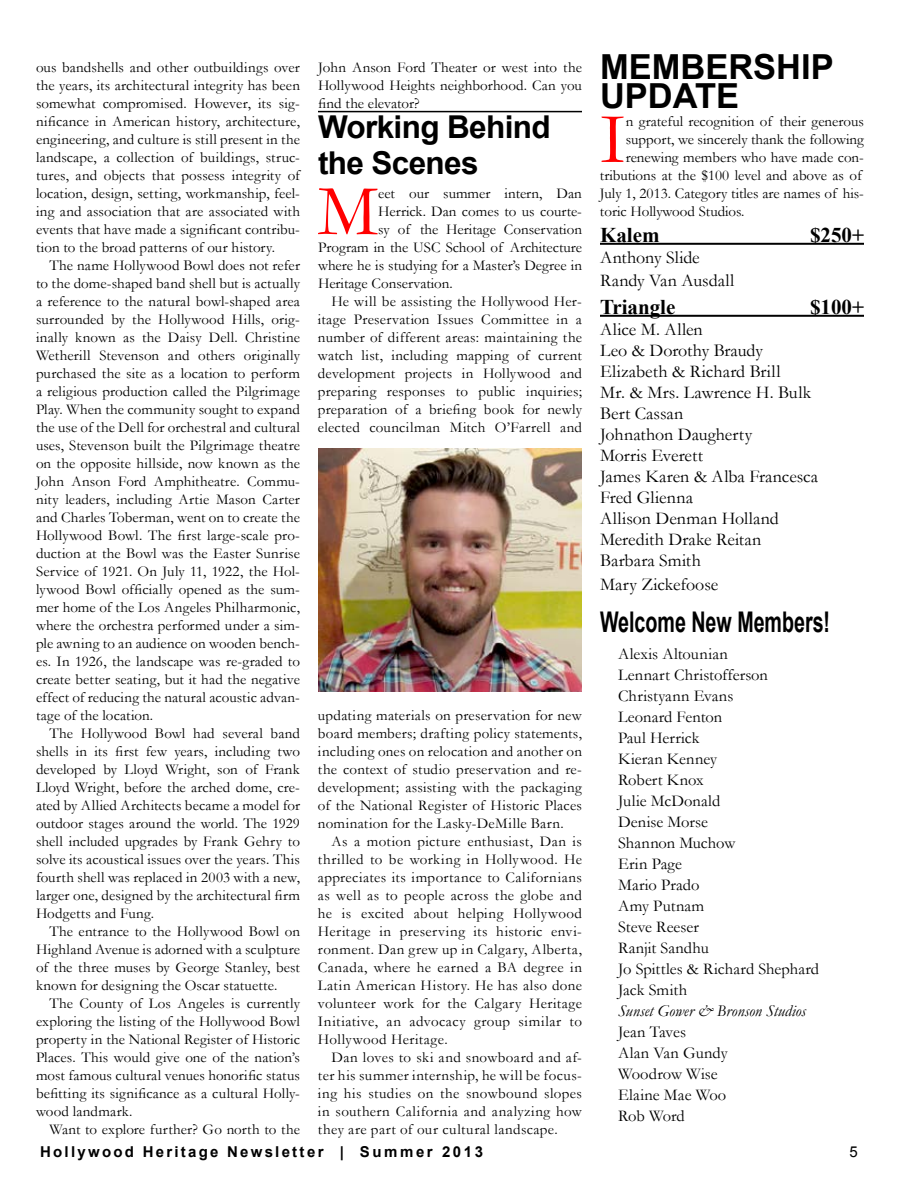
<style>
.page{position:relative;width:918px;height:1188px;background:#fff}
.page>*{position:absolute;margin:0;border:0;box-sizing:border-box;transform-origin:0 0}
.t1{font:72.75px "Garamond";color:#f00}
.t2{font:700 34.5px/28.5px "Arial";color:#000}
.t3{font:700 31.5px/36px "Arial";letter-spacing:-.02em;color:#000}
.t4{font:700 28.5px "Arial";color:#000;scale:.69 1}
.t5{font:700 21px "Times New Roman";color:#000}
.t6{font:18px/21px "Garamond";color:#000}
.t7{font:16.5px/21px "Garamond";letter-spacing:.005em;color:#000}
.t8{font:italic 16.5px "Garamond";color:#000}
.t9{font:15px/18px "Garamond";letter-spacing:.01em;color:#000;text-align:justify}
.t10{font:700 15px "Arial";letter-spacing:.15em;color:#000}
.t11{font:15px "Arial";color:#000}
</style>
<div class="page">
<img style="left:318px;top:448px;width:264px;height:243px">
<hr style="left:600px;top:243px;width:264px;height:2px;background:#000">
<hr style="left:600px;top:315px;width:264px;height:2px;background:#000">
<hr style="left:318px;top:111px;width:264px;height:1px;background:#000">
<p class="t9" style="left:36px;top:58px;width:266px">ous bandshells and other outbuildings over the years, its architectural integrity has been somewhat compromised. However, its sig&shy;nificance in American history, architecture, engineering, and culture is still present in the landscape, a collection of buildings, struc&shy;tures, and objects that possess integrity of location, design, setting, workmanship, feel&shy;ing and association that are associated with events that have made a significant contribu&shy;tion to the broad patterns of our history.</p>
<p class="t9" style="left:36px;top:256px;width:266px;text-indent:14px">The name Hollywood Bowl does not refer to the dome-shaped band shell but is actually a reference to the natural bowl-shaped area surrounded by the Hollywood Hills, orig&shy;inally known as the Daisy Dell. Christine Wetherill Stevenson and others originally purchased the site as a location to perform a religious production called the Pilgrimage Play. When the community sought to expand the use of the Dell for orchestral and cultural uses, Stevenson built the Pilgrimage theatre on the opposite hillside, now known as the John Anson Ford Amphitheatre. Commu&shy;nity leaders, including Artie Mason Carter and Charles Toberman, went on to create the Hollywood Bowl. The first large-scale pro&shy;duction at the Bowl was the Easter Sunrise Service of 1921. On July 11, 1922, the Hol&shy;lywood Bowl officially opened as the sum&shy;mer home of the Los Angeles Philharmonic, where the orchestra performed under a sim&shy;ple awning to an audience on wooden bench&shy;es. In 1926, the landscape was re-graded to create better seating, but it had the negative effect of reducing the natural acoustic advan&shy;tage of the location.</p>
<p class="t9" style="left:36px;top:724px;width:266px;text-indent:14px">The Hollywood Bowl had several band shells in its first few years, including two developed by Lloyd Wright, son of Frank Lloyd Wright, before the arched dome, cre&shy;ated by Allied Architects became a model for outdoor stages around the world. The 1929 shell included upgrades by Frank Gehry to solve its acoustical issues over the years. This fourth shell was replaced in 2003 with a new, larger one, designed by the architectural firm Hodgetts and Fung.</p>
<p class="t9" style="left:36px;top:922px;width:266px;text-indent:14px">The entrance to the Hollywood Bowl on Highland Avenue is adorned with a sculpture of the three muses by George Stanley, best known for designing the Oscar statuette.</p>
<p class="t9" style="left:36px;top:994px;width:266px;text-indent:14px">The County of Los Angeles is currently exploring the listing of the Hollywood Bowl property in the National Register of Historic Places. This would give one of the nation’s most famous cultural venues honorific status befitting its significance as a cultural Holly&shy;wood landmark.</p>
<p class="t9" style="left:50px;top:1120px;width:252px">Want to explore further? Go north to the</p>
<p class="t9" style="left:318px;top:58px;width:266px">John Anson Ford Theater or west into the Hollywood Heights neighborhood. Can you find the elevator?</p>
<h3 class="t3" style="left:318px;top:110px;width:234px">Working Behind the Scenes</h3>
<h1 class="t1" style="left:318px;top:162px;width:62px">M</h1>
<p class="t9" style="left:378px;top:184px;width:205px">eet our summer intern, Dan</p>
<p class="t9" style="left:378px;top:202px;width:205px">Herrick. Dan comes to us courte-</p>
<p class="t9" style="left:378px;top:220px;width:205px">sy of the Heritage Conservation</p>
<p class="t9" style="left:318px;top:238px;width:266px">Program in the USC School of Architecture</p>
<p class="t9" style="left:318px;top:256px;width:265px">where he is studying for a Master’s Degree in</p>
<p class="t9" style="left:318px;top:274px;width:136px">Heritage Conservation.</p>
<p class="t9" style="left:332px;top:292px;width:252px">He will be assisting the Hollywood Her-</p>
<p class="t9" style="left:318px;top:310px;width:265px">itage Preservation Issues Committee in a</p>
<p class="t9" style="left:318px;top:328px;width:266px">number of different areas: maintaining the</p>
<p class="t9" style="left:318px;top:346px;width:265px">watch list, including mapping of current</p>
<p class="t9" style="left:318px;top:364px;width:266px">development projects in Hollywood and</p>
<p class="t9" style="left:318px;top:382px;width:266px">preparing responses to public inquiries;</p>
<p class="t9" style="left:318px;top:400px;width:266px">preparation of a briefing book for newly</p>
<p class="t9" style="left:318px;top:418px;width:265px">elected councilman Mitch O’Farrell and</p>
<p class="t9" style="left:318px;top:706px;width:266px">updating materials on preservation for new board members; drafting policy statements, including ones on relocation and another on the context of studio preservation and re&shy;development; assisting with the packaging of the National Register of Historic Places nomination for the Lasky-DeMille Barn.</p>
<p class="t9" style="left:318px;top:832px;width:266px;text-indent:14px">As a motion picture enthusiast, Dan is thrilled to be working in Hollywood. He appreciates its importance to Californians as well as to people across the globe and he is excited about helping Hollywood Heritage in preserving its historic envi&shy;ronment. Dan grew up in Calgary, Alberta, Canada, where he earned a BA degree in Latin American History. He has also done volunteer work for the Calgary Heritage Initiative, an advocacy group similar to Hollywood Heritage.</p>
<p class="t9" style="left:318px;top:1048px;width:266px;text-indent:14px">Dan loves to ski and snowboard and af&shy;ter his summer internship, he will be focus&shy;ing his studies on the snowbound slopes in southern California and analyzing how they are part of our cultural landscape.</p>
<h2 class="t2" style="left:600px;top:54px;width:235px">MEMBERSHIP<br>UPDATE</h2>
<h1 class="t1" style="left:600px;top:90px;width:27px">I</h1>
<p class="t9" style="left:626px;top:112px;width:240px">n grateful recognition of their generous</p>
<p class="t9" style="left:626px;top:130px;width:240px">support, we sincerely thank the following</p>
<p class="t9" style="left:626px;top:148px;width:240px">renewing members who have made con-</p>
<p class="t9" style="left:600px;top:166px;width:264px">tributions at the $100 level and above as of</p>
<p class="t9" style="left:600px;top:184px;width:266px">July 1, 2013. Category titles are names of his-</p>
<p class="t9" style="left:600px;top:202px;width:146px">toric Hollywood Studios.</p>
<h3 class="t5" style="left:600px;top:220px;width:61px">Kalem</h3>
<h3 class="t5" style="left:810px;top:220px;width:55px">$250+</h3>
<p class="t6" style="left:600px;top:244px;width:136px;line-height:24px">Anthony Slide<br>Randy Van Ausdall</p>
<h3 class="t5" style="left:600px;top:292px;width:77px">Triangle</h3>
<h3 class="t5" style="left:810px;top:292px;width:55px">$100+</h3>
<p class="t6" style="left:600px;top:318px;width:220px">Alice M. Allen<br>Leo &amp; Dorothy Braudy<br>Elizabeth &amp; Richard Brill<br>Mr. &amp; Mrs. Lawrence H. Bulk<br>Bert Cassan<br>Johnathon Daugherty<br>Morris Everett<br>James Karen &amp; Alba Francesca<br>Fred Glienna<br>Allison Denman Holland<br>Meredith Drake Reitan<br>Barbara Smith</p>
<p class="t6" style="left:600px;top:573px;width:120px">Mary Zickefoose</p>
<h3 class="t4" style="left:600px;top:602px;width:335px">Welcome New Members!</h3>
<p class="t7" style="left:618px;top:642px;width:203px">Alexis Altounian<br>Lennart Christofferson<br>Christyann Evans<br>Leonard Fenton<br>Paul Herrick<br>Kieran Kenney<br>Robert Knox<br>Julie McDonald<br>Denise Morse<br>Shannon Muchow<br>Erin Page<br>Mario Prado<br>Amy Putnam<br>Steve Reeser<br>Ranjit Sandhu<br>Jo Spittles &amp; Richard Shephard<br>Jack Smith</p>
<p class="t8" style="left:618px;top:999px;width:190px">Sunset Gower &amp; Bronson Studios</p>
<p class="t7" style="left:618px;top:1020px;width:111px">Jean Taves<br>Alan Van Gundy<br>Woodrow Wise<br>Elaine Mae Woo<br>Rob Word</p>
<p class="t10" style="left:40px;top:1142px;width:444px">Hollywood Heritage Newsletter | Summer 2013</p>
<p class="t11" style="left:850px;top:1142px;width:10px">5</p>
</div>
